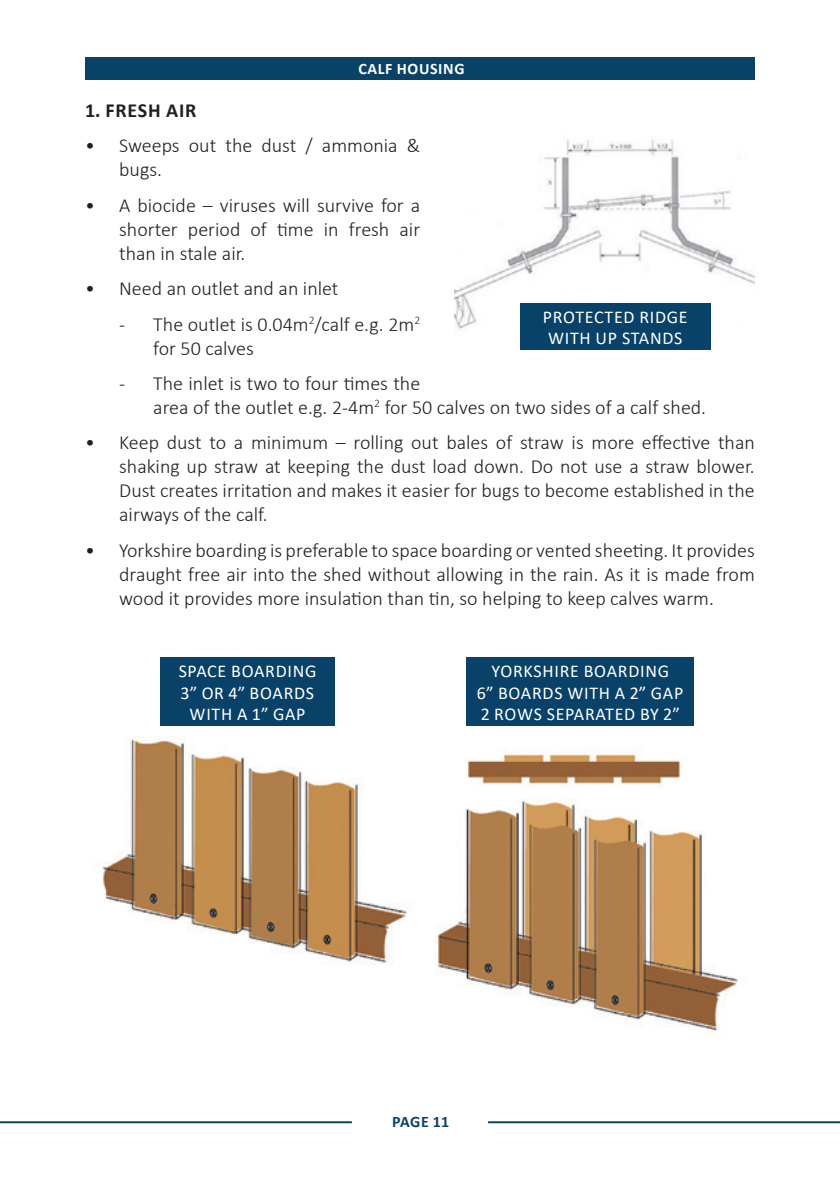
<style>
.page{position:relative;width:840px;height:1191px;background:#fff}
.page>*{position:absolute;margin:0;border:0;box-sizing:border-box;transform-origin:0 0}
.t1{font:300 20px/24px "Calibri";color:#231f20}
.t2{font:700 20px "Calibri";letter-spacing:.04em;color:#231f20}
.t3{font:18px/21.6px "Calibri";letter-spacing:.04em;color:#fff;text-align:center}
.t4{font:700 16px "Calibri";letter-spacing:.04em;color:#fff}
.t5{font:700 16px "Calibri";letter-spacing:.015em;color:#094269}
</style>
<div class="page">
<hr style="left:0;top:1121px;width:351px;height:2px;background:#094269">
<hr style="left:488px;top:1121px;width:351px;height:2px;background:#094269">
<div style="left:85px;top:57px;width:669px;height:22px;background:#094269"></div>
<img style="left:102px;top:715px;width:636px;height:316px">
<img style="left:454px;top:139px;width:300px;height:211px">
<div style="left:160px;top:658px;width:174px;height:68px;background:#094269"></div>
<div style="left:466px;top:658px;width:227px;height:68px;background:#094269"></div>
<div style="left:520px;top:303px;width:190px;height:47px;background:#094269"></div>
<p class="t4" style="left:358px;top:57px;width:108px">CALF HOUSING</p>
<p class="t2" style="left:85px;top:96px;width:113px">1. FRESH AIR</p>
<p class="t1" style="left:119px;top:134px;width:302px;text-indent:-34px">• Sweeps out the dust / ammonia &amp; bugs.</p>
<p class="t1" style="left:119px;top:193px;width:302px;text-align:justify;text-indent:-34px">• A biocide – viruses will survive for a shorter period of time in fresh air than in stale air.</p>
<p class="t1" style="left:85px;top:276px;width:255px">• Need an outlet and an inlet</p>
<p class="t1" style="left:153px;top:312px;width:268px;text-indent:-34px">- The outlet is 0.04m<sup>2</sup>/calf e.g. 2m<sup>2 </sup>for 50 calves</p>
<p class="t1" style="left:153px;top:371px;width:554px;text-indent:-34px">- The inlet is two to four times the<br>area of the outlet e.g. 2-4m<sup>2</sup> for 50 calves on two sides of a calf shed.</p>
<p class="t1" style="left:119px;top:430px;width:636px;text-align:justify;text-indent:-34px">• Keep dust to a minimum – rolling out bales of straw is more effective than shaking up straw at keeping the dust load down. Do not use a straw blower.<br>Dust creates irritation and makes it easier for bugs to become established in the airways of the calf.</p>
<p class="t1" style="left:119px;top:538px;width:636px;text-align:justify;text-indent:-34px">• Yorkshire boarding is preferable to space boarding or vented sheeting. It provides draught free air into the shed without allowing in the rain. As it is made from wood it provides more insulation than tin, so helping to keep calves warm.</p>
<p class="t3" style="left:542px;top:305px;width:146px;text-align:left">PROTECTED RIDGE<br>WITH UP STANDS</p>
<p class="t3" style="left:178px;top:660px;width:139px">SPACE BOARDING<br>3” OR 4” BOARDS<br>WITH A 1” GAP</p>
<p class="t3" style="left:476px;top:660px;width:208px">YORKSHIRE BOARDING<br>6” BOARDS WITH A 2” GAP<br>2 ROWS SEPARATED BY 2”</p>
<p class="t5" style="left:392px;top:1110px;width:58px">PAGE 11</p>
</div>
